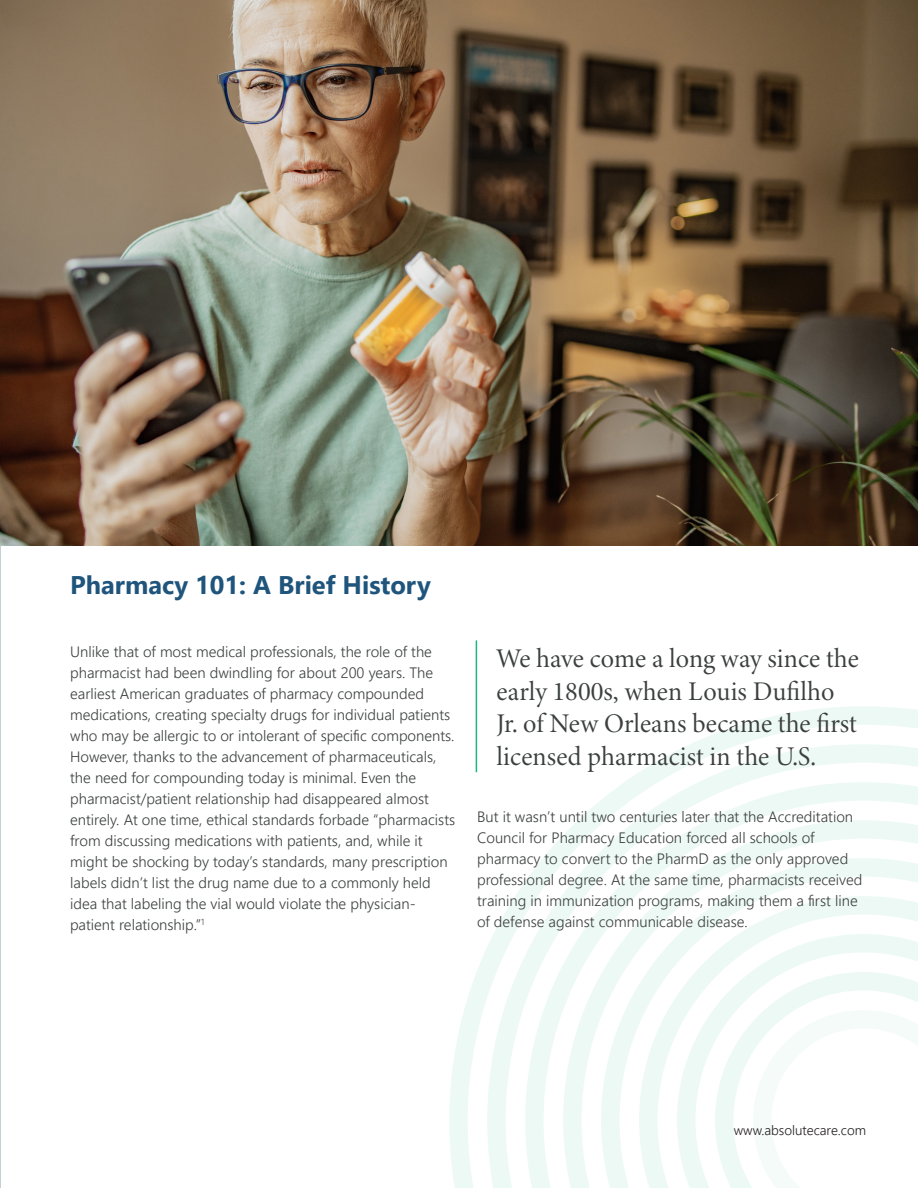
<style>
.page{position:relative;width:918px;height:1188px;background:#fff}
.page>*{position:absolute;margin:0;border:0;box-sizing:border-box;transform-origin:0 0}
.t1{font:27px/32.4px "Minion Variable Concept";color:#3c3f3f}
.t2{font:700 25.5px "Segoe UI";color:#1f557c}
.t3{font:300 15px/21px "Segoe UI";color:#3c3f3f}
.t4{font:300 13.5px "Segoe UI";color:#231f20}
</style>
<div class="page">
<svg style="left:449px;top:706px;width:469px;height:482px"></svg>
<svg style="left:487px;top:744px;width:431px;height:444px"></svg>
<svg style="left:525px;top:782px;width:393px;height:406px"></svg>
<svg style="left:563px;top:820px;width:355px;height:368px"></svg>
<svg style="left:601px;top:858px;width:317px;height:330px"></svg>
<svg style="left:639px;top:896px;width:279px;height:292px"></svg>
<svg style="left:677px;top:934px;width:241px;height:254px"></svg>
<svg style="left:715px;top:972px;width:203px;height:216px"></svg>
<svg style="left:753px;top:1010px;width:165px;height:178px"></svg>
<img style="left:0;top:0;width:918px;height:546px">
<hr style="left:476px;top:640px;width:1px;height:132px;background:#1ab586">
<p class="t2" style="left:70px;top:561px;width:362px">Pharmacy 101: A Brief History</p>
<p class="t3" style="left:70px;top:639px;width:387px">Unlike that of most medical professionals, the role of the pharmacist had been dwindling for about 200 years. The earliest American graduates of pharmacy compounded medications, creating specialty drugs for individual patients who may be allergic to or intolerant of specific components.<br>However, thanks to the advancement of pharmaceuticals, the need for compounding today is minimal. Even the pharmacist/patient relationship had disappeared almost entirely. At one time, ethical standards forbade “pharmacists from discussing medications with patients, and, while it might be shocking by today’s standards, many prescription labels didn’t list the drug name due to a commonly held idea that labeling the vial would violate the physician&shy;patient relationship.”<sup>1</sup></p>
<p class="t1" style="left:497px;top:642px;width:364px">We have come a long way since the early 1800s, when Louis Dufilho<br>Jr. of New Orleans became the first licensed pharmacist in the U.S.</p>
<p class="t3" style="left:477px;top:804px;width:387px">But it wasn’t until two centuries later that the Accreditation Council for Pharmacy Education forced all schools of pharmacy to convert to the PharmD as the only approved professional degree. At the same time, pharmacists received training in immunization programs, making them a first line of defense against communicable disease.</p>
<p class="t4" style="left:734px;top:1117px;width:134px">www.absolutecare.com</p>
</div>
